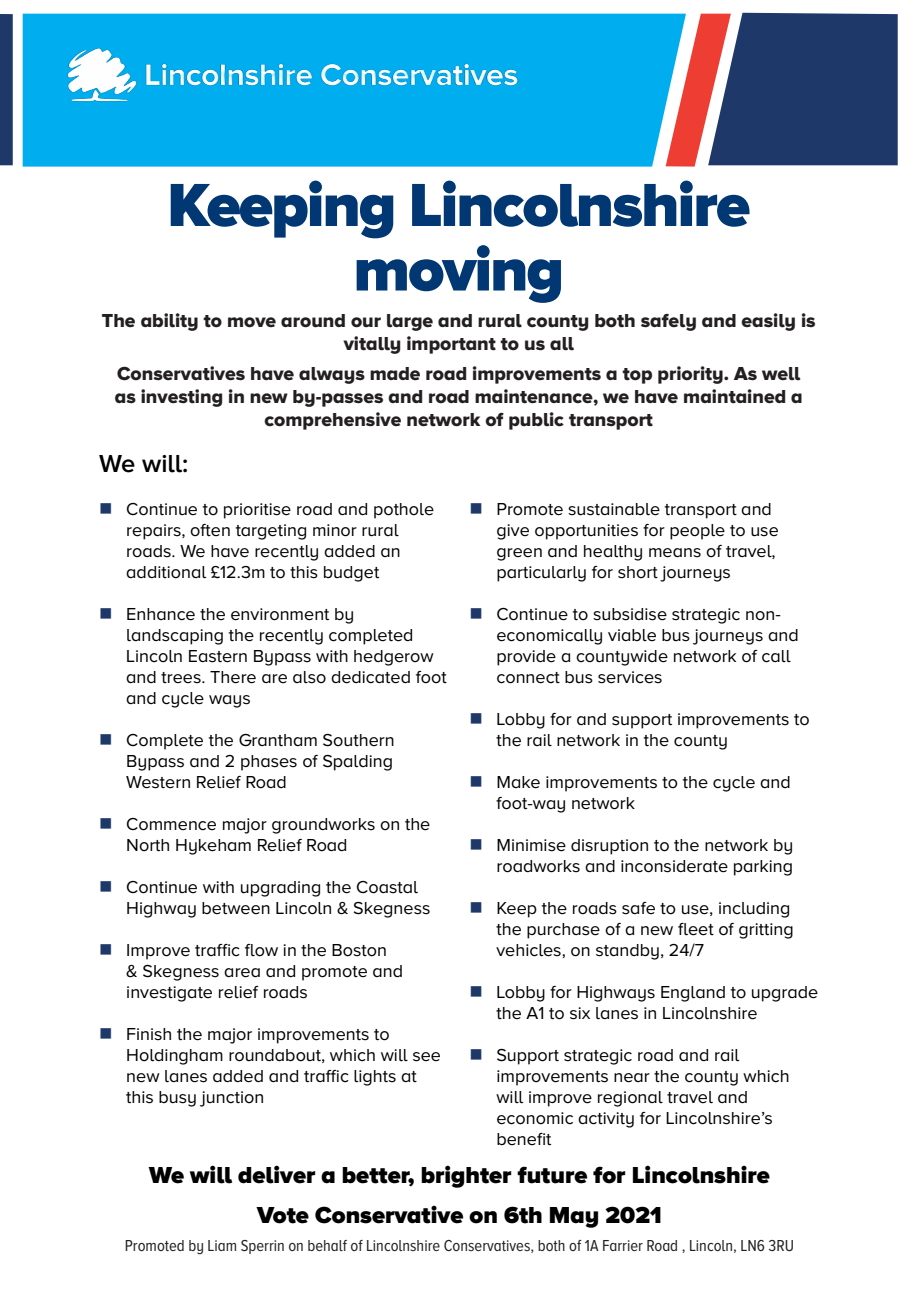
<style>
.page{position:relative;width:919px;height:1289px;background:#fff}
.page>*{position:absolute;margin:0;border:0;box-sizing:border-box;transform-origin:0 0}
.t1{font:900 63px "Proxima Nova A";letter-spacing:-.03em;color:#013874}
.t2{font:600 25.5px "Proxima Nova A";color:#000}
.t3{font:900 24px "Proxima Nova A";color:#000}
.t4{font:19.5px/23.4px "Proxima Nova A Extrabld";color:#231f20;text-align:center}
.t5{font:18px/21px "Proxima Nova A";color:#000}
.t6{font:16.5px "Proxima Nova A Cond";color:#231f20}
</style>
<div class="page">
<div style="left:0;top:14px;width:13px;height:151px;background:#1f386a"></div>
<div style="left:23px;top:14px;width:642px;height:153px;background:#00aeef"></div>
<svg style="left:665px;top:13px;width:232px;height:154px"></svg>
<img style="left:67px;top:40px;width:460px;height:69px">
<p class="t1" style="left:167px;top:168px;width:584px">Keeping Lincolnshire</p>
<p class="t1" style="left:353px;top:233px;width:212px">moving</p>
<p class="t4" style="left:102px;top:308px;width:715px">The ability to move around our large and rural county both safely and easily is vitally important to us all</p>
<p class="t4" style="left:115px;top:361px;width:689px">Conservatives have always made road improvements a top priority. As well as investing in new by-passes and road maintenance, we have maintained a comprehensive network of public transport</p>
<p class="t2" style="left:99px;top:449px;width:90px">We will:</p>
<p class="t5" style="left:126px;top:498px;width:309px">Continue to prioritise road and pothole repairs, often targeting minor rural roads. We have recently added an additional £12.3m to this budget</p>
<p class="t5" style="left:126px;top:603px;width:322px">Enhance the environment by landscaping the recently completed<br>Lincoln Eastern Bypass with hedgerow and trees. There are also dedicated foot and cycle ways</p>
<p class="t5" style="left:126px;top:729px;width:270px;text-align:justify">Complete the Grantham Southern Bypass and 2 phases of Spalding Western Relief Road</p>
<p class="t5" style="left:126px;top:813px;width:305px">Commence major groundworks on the<br>North Hykeham Relief Road</p>
<p class="t5" style="left:126px;top:876px;width:305px">Continue with upgrading the Coastal<br>Highway between Lincoln &amp; Skegness</p>
<p class="t5" style="left:126px;top:939px;width:278px">Improve traffic flow in the Boston<br>&amp; Skegness area and promote and investigate relief roads</p>
<p class="t5" style="left:126px;top:1023px;width:316px">Finish the major improvements to<br>Holdingham roundabout, which will see new lanes added and traffic lights at this busy junction</p>
<p class="t5" style="left:496px;top:498px;width:284px">Promote sustainable transport and give opportunities for people to use green and healthy means of travel, particularly for short journeys</p>
<p class="t5" style="left:496px;top:603px;width:304px">Continue to subsidise strategic non&shy;economically viable bus journeys and provide a countywide network of call connect bus services</p>
<p class="t5" style="left:496px;top:708px;width:315px">Lobby for and support improvements to the rail network in the county</p>
<p class="t5" style="left:496px;top:771px;width:296px">Make improvements to the cycle and foot-way network</p>
<p class="t5" style="left:496px;top:834px;width:298px">Minimise disruption to the network by roadworks and inconsiderate parking</p>
<p class="t5" style="left:496px;top:897px;width:299px">Keep the roads safe to use, including the purchase of a new fleet of gritting vehicles, on standby, 24/7</p>
<p class="t5" style="left:496px;top:981px;width:323px">Lobby for Highways England to upgrade the A1 to six lanes in Lincolnshire</p>
<p class="t5" style="left:496px;top:1044px;width:295px">Support strategic road and rail improvements near the county which will improve regional travel and economic activity for Lincolnshire’s benefit</p>
<p class="t3" style="left:149px;top:1161px;width:622px">We will deliver a better, brighter future for Lincolnshire</p>
<p class="t3" style="left:257px;top:1200px;width:406px">Vote Conservative on 6th May 2021</p>
<p class="t6" style="left:125px;top:1236px;width:670px">Promoted by Liam Sperrin on behalf of Lincolnshire Conservatives, both of 1A Farrier Road , Lincoln, LN6 3RU</p>
</div>
